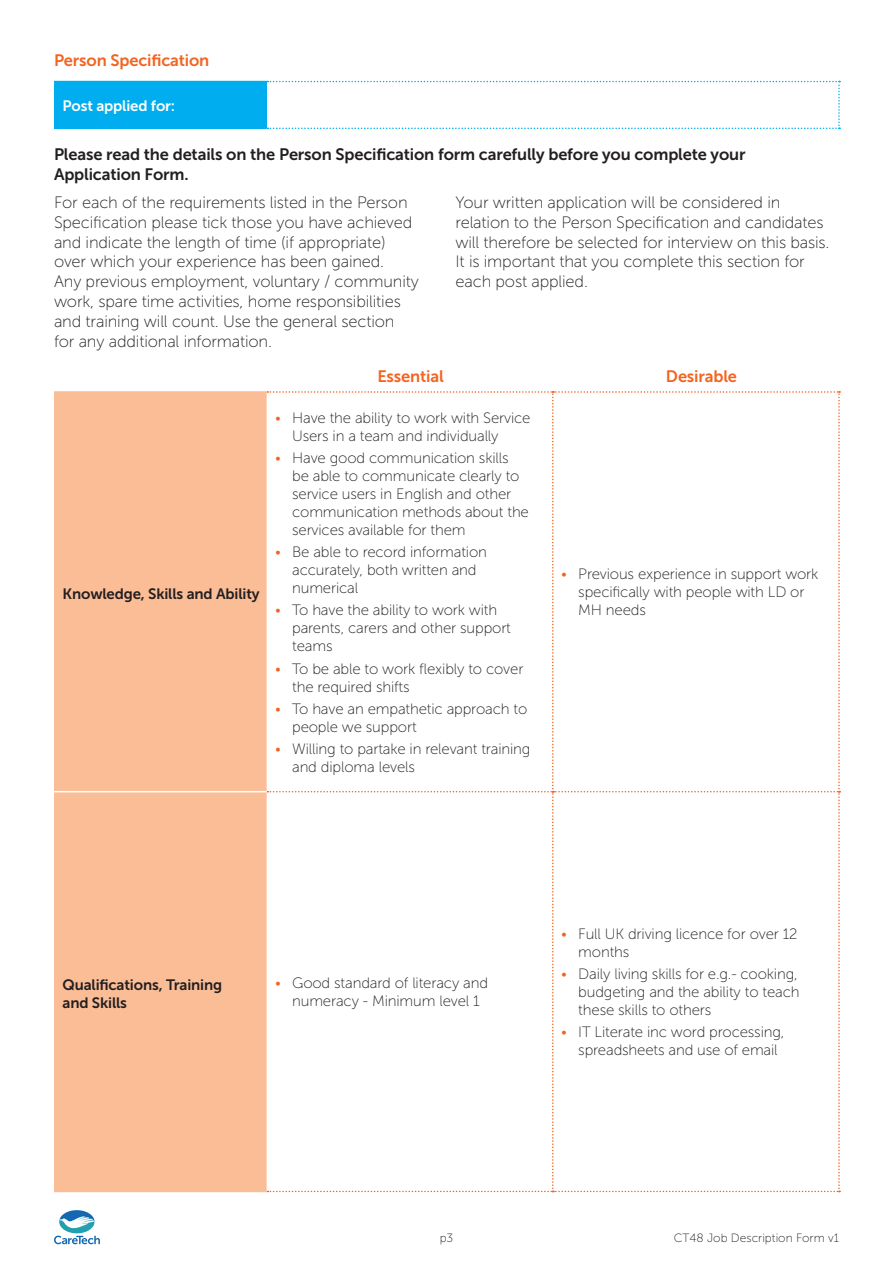
<style>
.page{position:relative;width:893px;height:1263px;background:#fff}
.page>*{position:absolute;margin:0;border:0;box-sizing:border-box;transform-origin:0 0}
.t1{font:16.5px/19.8px "Museo Sans 100";letter-spacing:-.01em;color:#231f20}
.t2{font:16.5px/19.8px "Museo Sans 700";letter-spacing:-.01em;color:#231f20}
.t3{font:16.5px "Museo Sans 700";letter-spacing:-.01em;color:#f36421}
.t4{font:15px/18px "Museo Sans 100";letter-spacing:-.01em;color:#231f20}
.t5{font:15px/18px "Museo Sans 700";letter-spacing:-.01em;color:#231f20}
.t6{font:15px "Museo Sans 700";letter-spacing:-.01em;color:#fff}
.t7{font:12px "Museo Sans 100";color:#231f20}
.s1{color:#f36421}
</style>
<div class="page">
<svg style="left:54px;top:1210px;width:46px;height:34px"></svg>
<div style="left:54px;top:82px;width:213px;height:46px;background:#00aeef"></div>
<svg style="left:267px;top:81px;width:573px;height:48px"></svg>
<hr style="left:54px;top:81px;width:213px;height:1px;background:#00aeef">
<hr style="left:54px;top:128px;width:213px;height:1px;background:#00aeef">
<div style="left:54px;top:393px;width:213px;height:798px;background:#fabd96"></div>
<svg style="left:267px;top:391px;width:573px;height:801px"></svg>
<hr style="left:54px;top:391px;width:213px;height:2px;background:#fabd96">
<hr style="left:54px;top:791px;width:213px;height:1px;background:#fff">
<hr style="left:54px;top:1191px;width:213px;height:1px;background:#fabd96">
<p class="t3" style="left:54px;top:51px;width:157px">Person Specification</p>
<p class="t6" style="left:63px;top:97px;width:114px">Post applied for:</p>
<p class="t2" style="left:54px;top:144px;width:693px">Please read the details on the Person Specification form carefully before you complete your<br>Application Form.</p>
<p class="t1" style="left:54px;top:193px;width:366px">For each of the requirements listed in the Person Specification please tick those you have achieved and indicate the length of time (if appropriate) over which your experience has been gained.<br>Any previous employment, voluntary / community work, spare time activities, home responsibilities and training will count. Use the general section for any additional information.</p>
<p class="t1" style="left:455px;top:193px;width:376px">Your written application will be considered in relation to the Person Specification and candidates will therefore be selected for interview on this basis.<br>It is important that you complete this section for each post applied.</p>
<p class="t5" style="left:63px;top:585px;width:199px">Knowledge, Skills and Ability</p>
<p class="t3" style="left:377px;top:367px;width:68px">Essential</p>
<p class="t3" style="left:666px;top:367px;width:73px">Desirable</p>
<p class="t4" style="left:292px;top:409px;width:240px;text-indent:-17px"><span class="s1">•</span> Have the ability to work with Service<br>Users in a team and individually</p>
<p class="t4" style="left:292px;top:449px;width:238px;text-indent:-17px"><span class="s1">•</span> Have good communication skills be able to communicate clearly to service users in English and other communication methods about the services available for them</p>
<p class="t4" style="left:292px;top:543px;width:196px;text-indent:-17px"><span class="s1">•</span> Be able to record information accurately, both written and numerical</p>
<p class="t4" style="left:292px;top:601px;width:220px;text-indent:-17px"><span class="s1">•</span> To have the ability to work with parents, carers and other support teams</p>
<p class="t4" style="left:292px;top:660px;width:233px;text-indent:-17px"><span class="s1">•</span> To be able to work flexibly to cover the required shifts</p>
<p class="t4" style="left:292px;top:700px;width:237px;text-indent:-17px"><span class="s1">•</span> To have an empathetic approach to people we support</p>
<p class="t4" style="left:292px;top:740px;width:240px;text-indent:-17px"><span class="s1">•</span> Willing to partake in relevant training and diploma levels</p>
<p class="t4" style="left:578px;top:565px;width:242px;text-indent:-17px"><span class="s1">•</span> Previous experience in support work specifically with people with LD or<br>MH needs</p>
<p class="t5" style="left:63px;top:976px;width:161px">Qualifications, Training and Skills</p>
<p class="t4" style="left:275px;top:974px;width:214px;text-align:center"><span class="s1">•</span> Good standard of literacy and numeracy - Minimum level 1</p>
<p class="t4" style="left:578px;top:925px;width:221px;text-indent:-17px"><span class="s1">•</span> Full UK driving licence for over 12 months</p>
<p class="t4" style="left:578px;top:965px;width:223px;text-indent:-17px"><span class="s1">•</span> Daily living skills for e.g.- cooking, budgeting and the ability to teach these skills to others</p>
<p class="t4" style="left:578px;top:1023px;width:208px;text-indent:-17px"><span class="s1">•</span> IT Literate inc word processing, spreadsheets and use of email</p>
<p class="t7" style="left:440px;top:1232px;width:15px">p3</p>
<p class="t7" style="left:674px;top:1232px;width:167px">CT48 Job Description Form v1</p>
</div>
